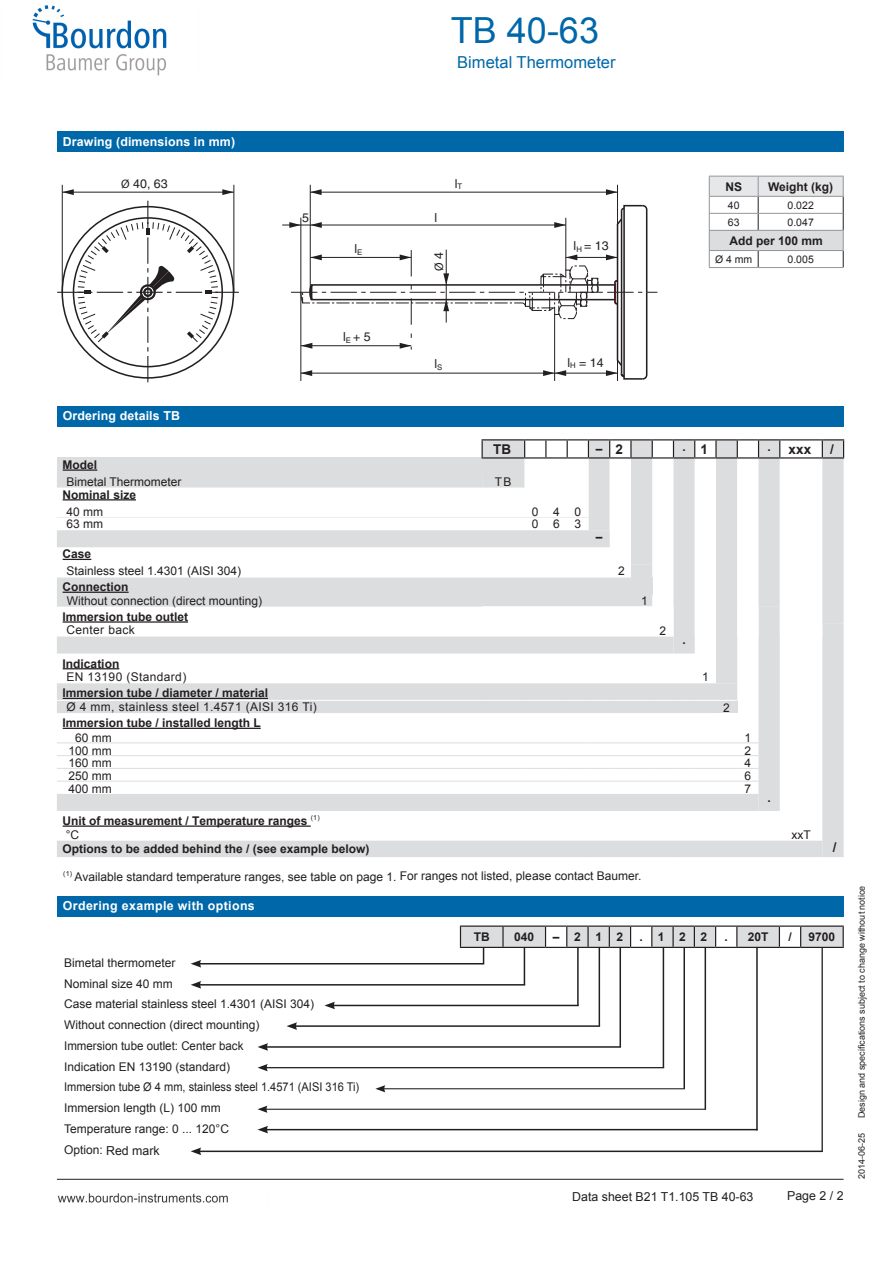
<style>
.page{position:relative;width:893px;height:1263px;background:#fff}
.page>*{position:absolute;margin:0;border:0;box-sizing:border-box;transform-origin:0 0}
.t1{font:36px "Arial";color:#0068a9}
.t2{font:16.5px "Arial";color:#0068a9}
.t3{font:700 13.5px "Arial";color:#231f20}
.t4{font:12.45px "Helvetica";color:#231f20}
.t5{font:12.45px "European Pi Two";color:#231f20}
.t6{font:700 12.3px "Arial";letter-spacing:.01em;color:#fff}
.t7{font:12.3px "Arial";color:#231f20}
.t8{font:700 12.3px "Arial";letter-spacing:.03em;color:#fff}
.t9{font:12px/20.7px "Arial";color:#231f20}
.t10{font:700 12px/17px "Arial";color:#231f20}
.t11{font:12px/14px "Arial";letter-spacing:.03em;color:#231f20}
.t12{font:10.5px "Arial";color:#231f20}
.t13{font:9px "Arial";color:#231f20}
.s1{font-family:"European Pi Two"}
.s2{font-family:"Helvetica"}
.s3{font-weight:700}
.s4{font-weight:400}
.s5{font-size:13.5px}
.s6{font-size:12.3px}
</style>
<div class="page">
<img style="left:32px;top:5px;width:813px;height:1198px">
<p class="t1" style="left:451px;top:7px;width:150px">TB 40-63</p>
<p class="t2" style="left:457px;top:51px;width:160px">Bimetal Thermometer</p>
<p class="t6" style="left:63px;top:134px;width:174px">Drawing (dimensions in mm)</p>
<p class="t4" style="left:121px;top:176px;width:48px"><span class="s1">Ø</span> 40, 63</p>
<p class="t4" style="left:302px;top:210px;width:8px">5</p>
<p class="t4" style="left:435px;top:210px;width:4px">l</p>
<p class="t4" style="left:455px;top:176px;width:9px">l<sub>T</sub></p>
<p class="t4" style="left:354px;top:242px;width:9px">l<sub>E</sub></p>
<p class="t4" style="left:574px;top:239px;width:36px">l<sub>H</sub> = 13</p>
<p class="t5" style="left:431px;top:271px;width:20px;rotate:-90deg">Ø <span class="s2">4</span></p>
<p class="t10" style="left:725px;top:178px;width:18px">NS</p>
<p class="t10" style="left:768px;top:178px;width:67px">Weight (kg)</p>
<p class="t12" style="left:728px;top:198px;width:13px">40</p>
<p class="t12" style="left:787px;top:198px;width:28px">0.022</p>
<p class="t12" style="left:728px;top:215px;width:13px">63</p>
<p class="t12" style="left:787px;top:215px;width:28px">0.047</p>
<p class="t10" style="left:730px;top:233px;width:95px">Add per 100 mm</p>
<p class="t12" style="left:715px;top:252px;width:39px">Ø 4 mm</p>
<p class="t12" style="left:787px;top:252px;width:28px">0.005</p>
<p class="t4" style="left:343px;top:329px;width:29px">l<sub>E</sub> + 5</p>
<p class="t4" style="left:434px;top:357px;width:9px">l<sub>S</sub></p>
<p class="t4" style="left:567px;top:355px;width:38px">l<sub>H</sub> = 14</p>
<p class="t6" style="left:63px;top:408px;width:119px">Ordering details TB</p>
<p class="t9" style="left:66px;top:456px;width:117px;line-height:17px;text-indent:-4px"><span class="s3">Model<br></span>Bimetal Thermometer</p>
<p class="t10" style="left:66px;top:486px;width:71px;text-indent:-4px">Nominal size<br><span class="s4">40 mm</span></p>
<p class="t3" style="left:493px;top:440px;width:20px">TB</p>
<p class="t10" style="left:596px;top:441px;width:29px">– <span class="s5">2</span></p>
<p class="t10" style="left:682px;top:439px;width:27px">. <span class="s5">1</span></p>
<p class="t10" style="left:767px;top:439px;width:5px">.</p>
<p class="t3" style="left:789px;top:440px;width:24px">xxx</p>
<p class="t3" style="left:830px;top:440px;width:5px">/</p>
<p class="t9" style="left:495px;top:471px;width:18px">TB</p>
<p class="t9" style="left:532px;top:501px;width:51px">040</p>
<p class="t9" style="left:66px;top:514px;width:38px">63 mm</p>
<p class="t9" style="left:532px;top:514px;width:51px">063</p>
<p class="t9" style="left:66px;top:545px;width:176px;line-height:17px;text-indent:-4px"><span class="s3">Case<br></span>Stainless steel 1.4301 (AISI 304)</p>
<p class="t9" style="left:67px;top:580px;width:197px;line-height:14px;text-indent:-4px"><span class="s3">Connection<br></span>Without connection (direct mounting)</p>
<p class="t10" style="left:66px;top:610px;width:123px;line-height:13.2px;text-indent:-4px">Immersion tube outlet<br><span class="s4">Center back</span></p>
<p class="t11" style="left:66px;top:656px;width:121px;text-indent:-4px"><span class="s3">Indication<br></span>EN 13190 (Standard)</p>
<p class="t11" style="left:66px;top:686px;width:252px;text-indent:-4px"><span class="s3">Immersion tube / diameter / material<br></span>Ø 4 mm, stainless steel 1.4571 (AISI 316 Ti)</p>
<p class="t10" style="left:75px;top:716px;width:187px;line-height:14.7px;text-indent:-13px">Immersion tube / installed length L<br><span class="s4">60 mm</span></p>
<p class="t10" style="left:596px;top:528px;width:8px">–</p>
<p class="t9" style="left:618px;top:561px;width:8px">2</p>
<p class="t9" style="left:641px;top:590px;width:8px">1</p>
<p class="t9" style="left:659px;top:620px;width:8px">2</p>
<p class="t10" style="left:682px;top:632px;width:5px">.</p>
<p class="t9" style="left:702px;top:667px;width:8px">1</p>
<p class="t9" style="left:723px;top:698px;width:8px">2</p>
<p class="t9" style="left:745px;top:727px;width:8px">1</p>
<p class="t9" style="left:69px;top:740px;width:45px">100 mm</p>
<p class="t9" style="left:745px;top:740px;width:8px">2</p>
<p class="t9" style="left:69px;top:753px;width:45px">160 mm</p>
<p class="t9" style="left:745px;top:753px;width:8px">4</p>
<p class="t9" style="left:69px;top:766px;width:45px">250 mm</p>
<p class="t9" style="left:745px;top:766px;width:8px">6</p>
<p class="t9" style="left:69px;top:778px;width:45px">400 mm</p>
<p class="t9" style="left:745px;top:778px;width:8px">7</p>
<p class="t10" style="left:63px;top:814px;width:258px;line-height:14px">Unit of measurement / Temperature ranges <sup>(1) </sup><span class="s4">°C</span></p>
<p class="t10" style="left:767px;top:789px;width:5px">.</p>
<p class="t9" style="left:791px;top:824px;width:21px">xxT</p>
<p class="t10" style="left:63px;top:841px;width:308px">Options to be added behind the / (see example below)</p>
<p class="t3" style="left:833px;top:838px;width:5px">/</p>
<p class="t9" style="left:63px;top:866px;width:580px"><sup>(1)</sup> Available standard temperature ranges, see table on page 1. For ranges not listed, please contact Baumer.</p>
<p class="t8" style="left:63px;top:897px;width:193px">Ordering example with options</p>
<p class="t9" style="left:64px;top:952px;width:297px">Bimetal thermometer<br>Nominal size 40 mm<br>Case material stainless steel 1.4301 (AISI 304)<br>Without connection (direct mounting)<br>Immersion tube outlet: Center back<br>Indication EN 13190 (standard)<br>Immersion tube Ø 4 mm, stainless steel 1.4571 (AISI 316 Ti)<br>Immersion length (L) 100 mm<br>Temperature range: 0 ... 120°C<br>Option: <span class="s6">Red mark</span></p>
<p class="t10" style="left:474px;top:928px;width:17px">TB</p>
<p class="t10" style="left:514px;top:928px;width:22px">040</p>
<p class="t10" style="left:553px;top:928px;width:72px">–212</p>
<p class="t10" style="left:640px;top:928px;width:69px">.122</p>
<p class="t10" style="left:725px;top:928px;width:5px">.</p>
<p class="t10" style="left:748px;top:928px;width:22px">20T</p>
<p class="t10" style="left:788px;top:928px;width:5px">/</p>
<p class="t10" style="left:809px;top:928px;width:28px">9700</p>
<p class="t7" style="left:572px;top:1188px;width:183px">Data sheet B21 T1.105 TB 40-63</p>
<p class="t7" style="left:787px;top:1187px;width:58px">Page 2 / 2</p>
<p class="t13" style="left:856px;top:1118px;width:234px;rotate:-90deg">Design and specifications subject to change without notice</p>
<p class="t13" style="left:856px;top:1179px;width:48px;rotate:-90deg">2014-06-25</p>
</div>
